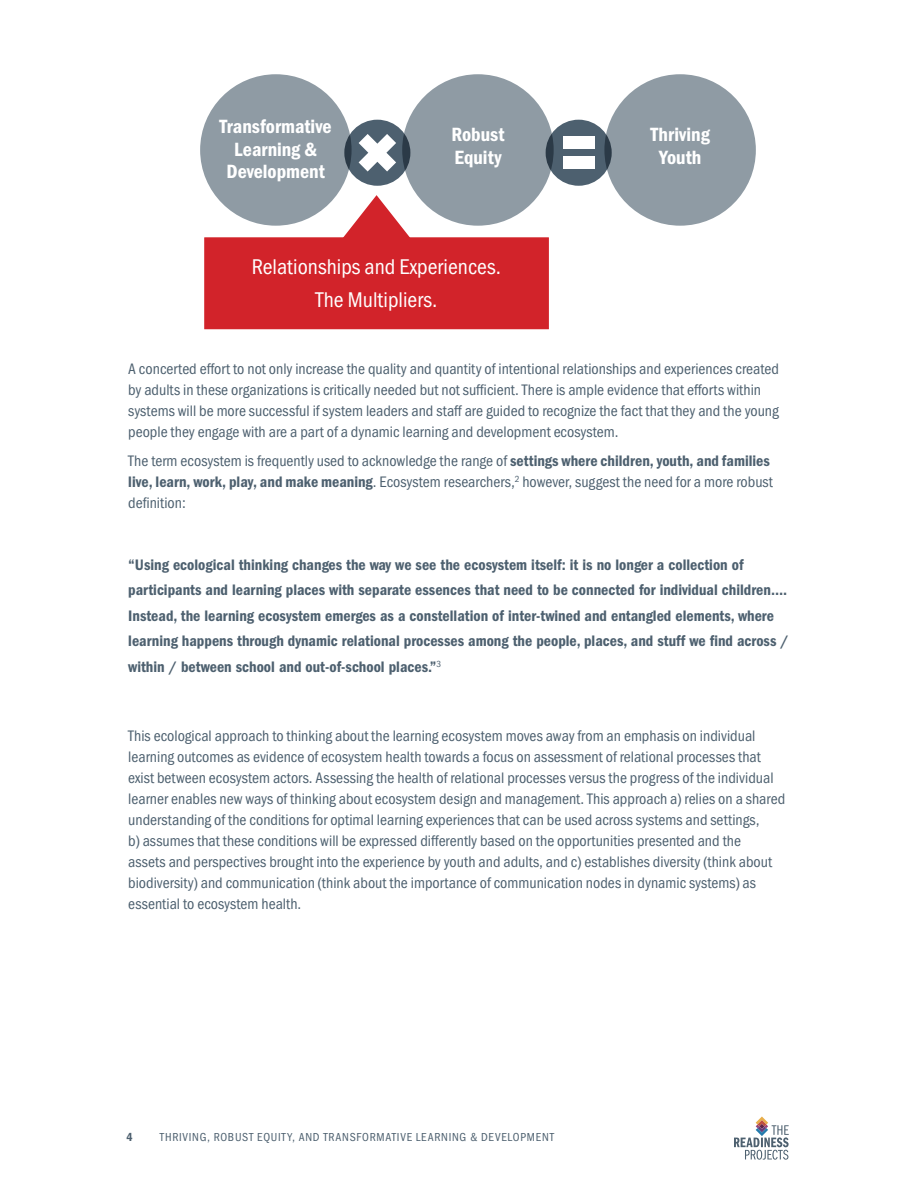
<style>
.page{position:relative;width:918px;height:1188px;background:#fff}
.page>*{position:absolute;margin:0;border:0;box-sizing:border-box;transform-origin:0 0}
.Chart_White_Book{font:22.05px "Franklin Gothic URW Cond";color:#fff}
.Chart_White_Demi{font:19.8px/22px "Franklin Gothic URW Con Dem";color:#fff;text-align:center}
.body{font:15.75px/21px "Franklin Gothic URW Cond";color:#4d606f}
.Quote_Indent{font:600 condensed 15.75px/25.5px "Franklin Gothic";color:#4d606f}
.t1{font:12px "Franklin Gothic URW Cond";letter-spacing:.06em;color:#4d606f}
.t2{font:12px "Franklin Gothic URW Con Dem";color:#4d606f}
.s1{font-family:"Franklin Gothic URW Con Dem"}
</style>
<div class="page">
<svg style="left:734px;top:1117px;width:55px;height:43px"></svg>
<div style="left:546px;top:120px;width:66px;height:66px;background:#4d606f;border-radius:50%"></div>
<div style="left:563px;top:137px;width:31px;height:12px;background:#fff"></div>
<div style="left:563px;top:156px;width:31px;height:13px;background:#fff"></div>
<div style="left:344px;top:120px;width:66px;height:66px;background:#4d606f;border-radius:50%"></div>
<svg style="left:359px;top:134px;width:37px;height:37px"></svg>
<div style="left:402px;top:74px;width:152px;height:152px;background:#8f9ba4;border-radius:50%"></div>
<div style="left:200px;top:74px;width:152px;height:152px;background:#8f9ba4;border-radius:50%"></div>
<div style="left:604px;top:74px;width:152px;height:152px;background:#8f9ba4;border-radius:50%"></div>
<svg style="left:343px;top:195px;width:67px;height:42px"></svg>
<div style="left:204px;top:237px;width:345px;height:92px;background:#d2232a;border:1px solid #d2232a"></div>
<p class="Chart_White_Demi" style="left:220px;top:115px;width:114px">Transformative<br>Learning &amp;<br>Development</p>
<p class="Chart_White_Demi" style="left:651px;top:123px;width:61px">Thriving<br>Youth</p>
<p class="Chart_White_Demi" style="left:451px;top:123px;width:55px;text-align:left">Robust<br>Equity</p>
<p class="Chart_White_Book" style="left:252px;top:250px;width:251px">Relationships and Experiences.</p>
<p class="Chart_White_Book" style="left:316px;top:284px;width:124px">The Multipliers.</p>
<p class="body" style="left:128px;top:357px;width:652px">A concerted effort to not only increase the quality and quantity of intentional relationships and experiences created by adults in these organizations is critically needed but not sufficient. There is ample evidence that efforts within systems will be more successful if system leaders and staff are guided to recognize the fact that they and the young people they engage with are a part of a dynamic learning and development ecosystem.</p>
<p class="body" style="left:128px;top:450px;width:646px">The term ecosystem is frequently used to acknowledge the range of <span class="s1">settings where children, youth, and families live, learn, work, play, and make meaning</span>. Ecosystem researchers,<sup>2</sup> however, suggest the need for a more robust definition:</p>
<p class="Quote_Indent" style="left:128px;top:552px;width:662px">“Using ecological thinking changes the way we see the ecosystem itself: it is no longer a collection of participants and learning places with separate essences that need to be connected for individual children….<br>Instead, the learning ecosystem emerges as a constellation of inter-twined and entangled elements, where learning happens through dynamic relational processes among the people, places, and stuff we find across / within / between school and out-of-school places.”<sup>3</sup></p>
<p class="body" style="left:128px;top:724px;width:658px">This ecological approach to thinking about the learning ecosystem moves away from an emphasis on individual learning outcomes as evidence of ecosystem health towards a focus on assessment of relational processes that exist between ecosystem actors. Assessing the health of relational processes versus the progress of the individual learner enables new ways of thinking about ecosystem design and management. This approach a) relies on a shared understanding of the conditions for optimal learning experiences that can be used across systems and settings,<br>b) assumes that these conditions will be expressed differently based on the opportunities presented and the<br>assets and perspectives brought into the experience by youth and adults, and c) establishes diversity (think about biodiversity) and communication (think about the importance of communication nodes in dynamic systems) as essential to ecosystem health.</p>
<p class="t2" style="left:126px;top:1129px;width:8px">4</p>
<p class="t1" style="left:160px;top:1128px;width:396px">THRIVING, ROBUST EQUITY, AND TRANSFORMATIVE LEARNING &amp; DEVELOPMENT</p>
</div>
